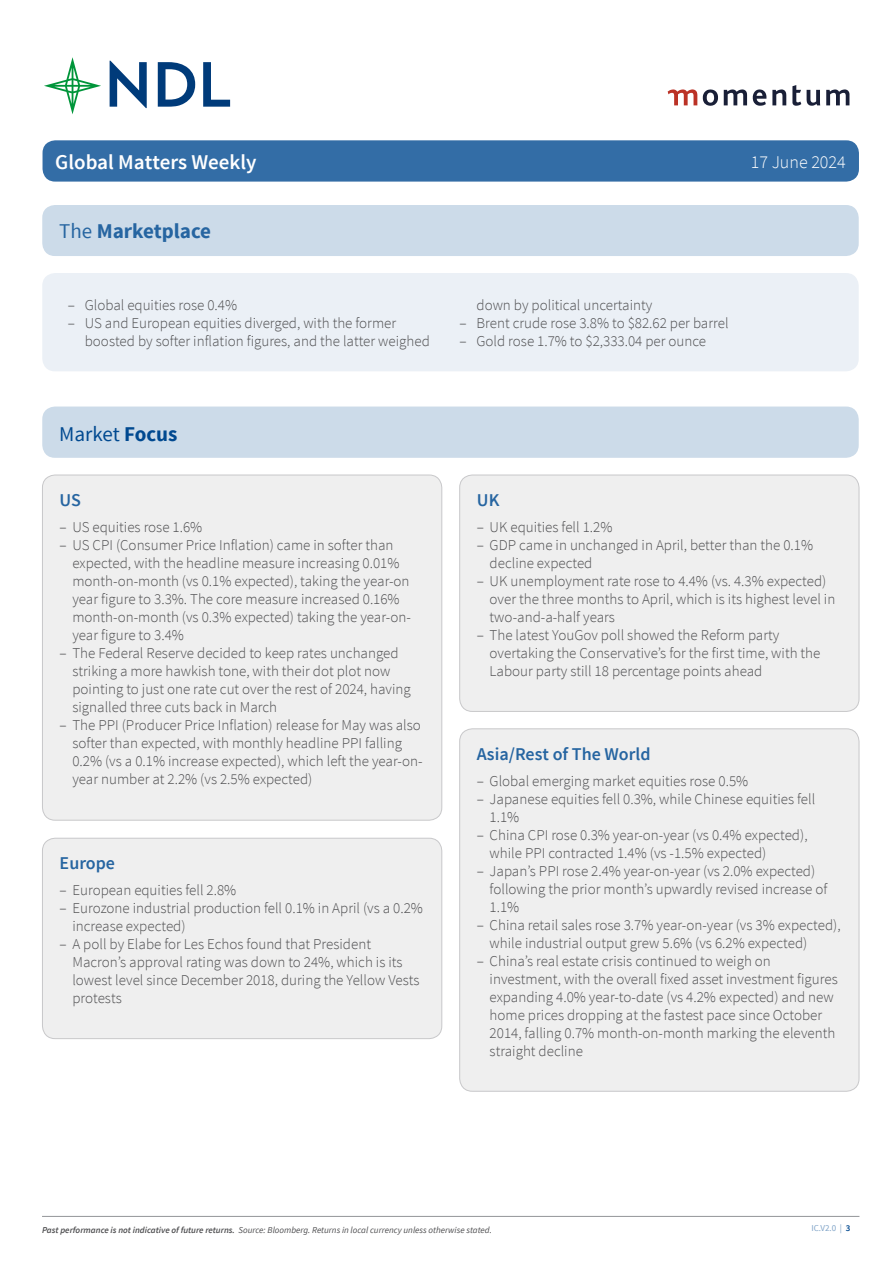
<style>
.page{position:relative;width:893px;height:1263px;background:#fff}
.page>*{position:absolute;margin:0;border:0;box-sizing:border-box;transform-origin:0 0}
.t1{font:600 21px "Source Sans Pro";color:#fff}
.t2{font:700 21px "Source Sans Pro";color:#2665a1}
.t3{font:21px "Source Sans Pro";color:#004990}
.t4{font:600 18px "Source Sans Pro";color:#2665a1}
.t5{font:300 18px "Source Sans Pro";color:#fff}
.t6{font:300 15px/18px "Source Sans Pro";color:#4d4d4f}
.t7{font:italic 9px "Source Sans Pro";color:#4d4d4f}
.t8{font:9px "Source Sans Pro";color:#80a4c8}
.s1{font-weight:400}
.s2{font-weight:700}
.s3{font-weight:600}
.s4{font-weight:600;color:#004990}
</style>
<div class="page">
<svg style="left:668px;top:89px;width:29px;height:16px"></svg>
<svg style="left:724px;top:89px;width:23px;height:16px"></svg>
<svg style="left:753px;top:89px;width:13px;height:17px"></svg>
<svg style="left:772px;top:89px;width:14px;height:16px"></svg>
<svg style="left:792px;top:85px;width:9px;height:21px"></svg>
<svg style="left:807px;top:90px;width:13px;height:16px"></svg>
<svg style="left:826px;top:89px;width:23px;height:16px"></svg>
<svg style="left:703px;top:89px;width:15px;height:17px"></svg>
<svg style="left:44px;top:57px;width:57px;height:57px"></svg>
<svg style="left:110px;top:61px;width:37px;height:47px"></svg>
<svg style="left:158px;top:62px;width:37px;height:45px"></svg>
<svg style="left:203px;top:62px;width:27px;height:45px"></svg>
<div style="left:43px;top:140px;width:816px;height:42px;background:#336da6;border-radius:13px"></div>
<hr style="left:42px;top:1216px;width:817px;height:1px;background:#939598">
<div style="left:42px;top:205px;width:817px;height:51px;background:#ccdbe9;border-radius:13px"></div>
<div style="left:42px;top:475px;width:400px;height:345px;background:#efefef;border-radius:13px"></div>
<div style="left:42px;top:475px;width:400px;height:345px;border:1px solid #c8c8ca;border-radius:13px"></div>
<div style="left:460px;top:729px;width:399px;height:362px;background:#efefef;border-radius:13px"></div>
<div style="left:459px;top:729px;width:400px;height:362px;border:1px solid #c8c8ca;border-radius:13px"></div>
<div style="left:42px;top:273px;width:817px;height:98px;background:#ebf0f6;border-radius:13px"></div>
<div style="left:42px;top:838px;width:400px;height:201px;background:#efefef;border-radius:13px"></div>
<div style="left:42px;top:838px;width:400px;height:201px;border:1px solid #c8c8ca;border-radius:13px"></div>
<div style="left:42px;top:406px;width:817px;height:52px;background:#ccdbe9;border-radius:13px"></div>
<div style="left:460px;top:475px;width:399px;height:236px;background:#efefef;border-radius:13px"></div>
<div style="left:459px;top:475px;width:400px;height:237px;border:1px solid #c8c8ca;border-radius:13px"></div>
<h1 class="t1" style="left:55px;top:149px;width:203px">Global Matters Weekly</h1>
<p class="t5" style="left:751px;top:151px;width:97px">17 June 2024</p>
<h1 class="t2" style="left:59px;top:218px;width:153px"><span class="s1">The</span> Marketplace</h1>
<p class="t6" style="left:68px;top:296px;width:171px">– Global equities rose 0.4%</p>
<p class="t6" style="left:85px;top:314px;width:347px;text-indent:-17px">– US and European equities diverged, with the former boosted by softer inflation figures, and the latter weighed</p>
<h1 class="t3" style="left:59px;top:421px;width:120px">Market <span class="s2">Focus</span></h1>
<p class="t4" style="left:60px;top:488px;width:23px">US</p>
<p class="t6" style="left:60px;top:518px;width:144px">– US equities rose 1.6%</p>
<p class="t6" style="left:72px;top:536px;width:340px;text-indent:-13px">– US CPI (Consumer Price Inflation) came in softer than expected, with the headline measure increasing 0.01% month-on-month (vs 0.1% expected), taking the year-on year figure to 3.3%. The core measure increased 0.16% month-on-month (vs 0.3% expected) taking the year-on&shy;year figure to 3.4%</p>
<p class="t6" style="left:72px;top:644px;width:340px;text-indent:-13px">– The Federal Reserve decided to keep rates unchanged striking a more hawkish tone, with their dot plot now pointing to just one rate cut over the rest of 2024, having signalled three cuts back in March</p>
<p class="t6" style="left:72px;top:716px;width:352px;text-indent:-13px">– The PPI (Producer Price Inflation) release for May was also softer than expected, with monthly headline PPI falling 0.2% (vs a 0.1% increase expected), which left the year-on&shy;year number at 2.2% (vs 2.5% expected)</p>
<p class="t4" style="left:60px;top:851px;width:57px">Europe</p>
<p class="t6" style="left:60px;top:881px;width:178px">– European equities fell 2.8%</p>
<p class="t6" style="left:72px;top:899px;width:352px;text-indent:-13px">– Eurozone industrial production fell 0.1% in April (vs a 0.2% increase expected)</p>
<p class="t6" style="left:72px;top:935px;width:349px;text-indent:-13px">– A poll by Elabe for Les Echos found that President Macron’s approval rating was down to 24%, which is its lowest level since December 2018, during the Yellow Vests protests</p>
<p class="t6" style="left:476px;top:296px;width:177px">down by political uncertainty</p>
<p class="t6" style="left:459px;top:314px;width:271px">– Brent crude rose 3.8% to $82.62 per barrel</p>
<p class="t6" style="left:459px;top:332px;width:248px">– Gold rose 1.7% to $2,333.04 per ounce</p>
<p class="t4" style="left:477px;top:488px;width:24px">UK</p>
<p class="t6" style="left:477px;top:518px;width:137px">– UK equities fell 1.2%</p>
<p class="t6" style="left:490px;top:536px;width:325px;text-indent:-13px">– GDP came in unchanged in April, better than the 0.1% decline expected</p>
<p class="t6" style="left:490px;top:572px;width:347px;text-indent:-13px">– UK unemployment rate rose to 4.4% (vs. 4.3% expected) over the three months to April, which is its highest level in two-and-a-half years</p>
<p class="t6" style="left:490px;top:626px;width:332px;text-indent:-13px">– The latest YouGov poll showed the Reform party overtaking the Conservative’s for the first time, with the<br>Labour party still 18 percentage points ahead</p>
<p class="t4" style="left:477px;top:742px;width:175px">Asia/Rest of The World</p>
<p class="t6" style="left:477px;top:772px;width:273px">– Global emerging market equities rose 0.5%</p>
<p class="t6" style="left:490px;top:790px;width:327px;text-indent:-13px">– Japanese equities fell 0.3%, while Chinese equities fell<br>1.1%</p>
<p class="t6" style="left:490px;top:826px;width:319px;text-indent:-13px">– China CPI rose 0.3% year-on-year (vs 0.4% expected), while PPI contracted 1.4% (vs -1.5% expected)</p>
<p class="t6" style="left:490px;top:862px;width:339px;text-indent:-13px">– Japan’s PPI rose 2.4% year-on-year (vs 2.0% expected) following the prior month’s upwardly revised increase of<br>1.1%</p>
<p class="t6" style="left:490px;top:916px;width:352px;text-indent:-13px">– China retail sales rose 3.7% year-on-year (vs 3% expected), while industrial output grew 5.6% (vs 6.2% expected)</p>
<p class="t6" style="left:490px;top:952px;width:350px;text-indent:-13px">– China’s real estate crisis continued to weigh on investment, with the overall fixed asset investment figures expanding 4.0% year-to-date (vs 4.2% expected) and new home prices dropping at the fastest pace since October 2014, falling 0.7% month-on-month marking the eleventh straight decline</p>
<p class="t7" style="left:42px;top:1224px;width:451px"><span class="s3">Past performance is not indicative of future returns.</span> Source: Bloomberg. Returns in local currency unless otherwise stated.</p>
<p class="t8" style="left:811px;top:1223px;width:41px">IC.V2.0 | <span class="s4">3</span></p>
</div>
